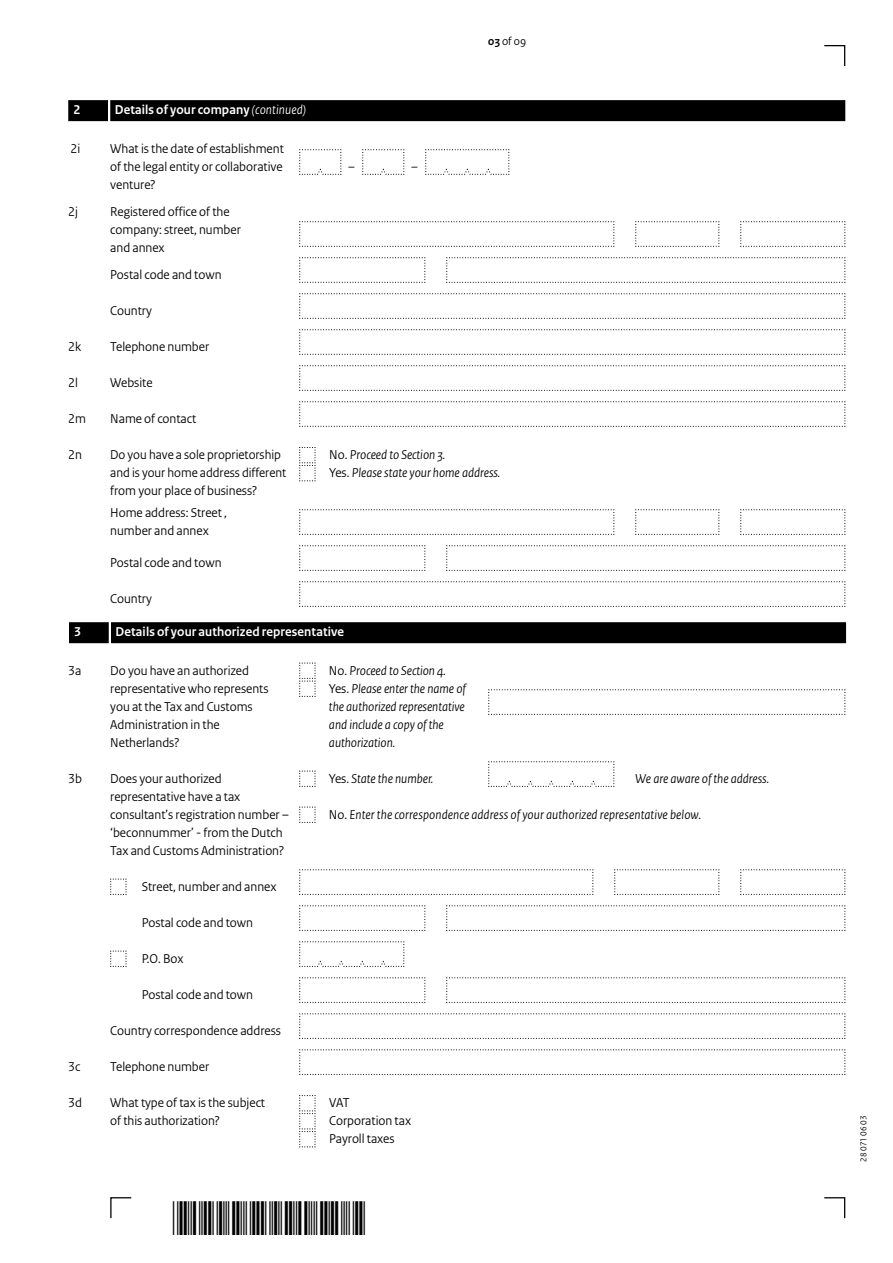
<style>
.page{position:relative;width:893px;height:1263px;background:#fff}
.page>*{position:absolute;margin:0;border:0;box-sizing:border-box;transform-origin:0 0}
.Vraag_Nummer{font:13.5px/18px "Rijksoverheid Sans Heading";color:#000}
.Vraag_geen_inspring{font:italic 13.5px/18px "Rijksoverheid Sans Heading";color:#000}
.Vraag_geen_inspring-2{font:13.5px "Rijksoverheid Sans Heading";color:#000}
.Vraag{font:13.5px "Rijksoverheid Sans Heading";color:#000}
.KOP_D_Nummer{font:700 13.5px "Rijksoverheid Sans Heading";letter-spacing:.01em;color:#fff}
.Vraag_Nummer-2{font:italic 13.5px "Rijksoverheid Sans Heading";letter-spacing:.01em;color:#000}
.Vraag_Nummer_12{font:italic 13.5px "Rijksoverheid Sans Heading";color:#000}
.Vraag_Nummer_12-2{font:13.5px/18px "Rijksoverheid Sans Heading";color:#000}
.Vraag_12{font:13.5px/18px "Rijksoverheid Sans Heading";color:#000}
.t1{font:12px "Rijksoverheid Sans Heading";color:#000}
.t2{font:9px "Rijksoverheid Sans Heading";color:#000}
.s1{font-weight:400;font-style:italic}
.s2{font-weight:700}
.s3{font-style:normal}
</style>
<div class="page">
<svg style="left:824px;top:1197px;width:22px;height:22px"></svg>
<svg style="left:110px;top:1197px;width:22px;height:22px"></svg>
<svg style="left:824px;top:45px;width:22px;height:21px"></svg>
<svg style="left:299px;top:1013px;width:547px;height:26px"></svg>
<svg style="left:299px;top:1049px;width:547px;height:26px"></svg>
<svg style="left:299px;top:1095px;width:17px;height:53px"></svg>
<svg style="left:488px;top:689px;width:358px;height:26px"></svg>
<svg style="left:299px;top:662px;width:17px;height:35px"></svg>
<svg style="left:299px;top:770px;width:17px;height:17px"></svg>
<svg style="left:488px;top:761px;width:127px;height:26px"></svg>
<svg style="left:299px;top:869px;width:295px;height:26px"></svg>
<svg style="left:740px;top:869px;width:106px;height:26px"></svg>
<svg style="left:614px;top:869px;width:106px;height:26px"></svg>
<svg style="left:446px;top:905px;width:400px;height:26px"></svg>
<svg style="left:299px;top:905px;width:127px;height:26px"></svg>
<svg style="left:299px;top:977px;width:127px;height:26px"></svg>
<svg style="left:299px;top:806px;width:17px;height:17px"></svg>
<svg style="left:110px;top:878px;width:17px;height:17px"></svg>
<svg style="left:446px;top:977px;width:400px;height:26px"></svg>
<svg style="left:110px;top:950px;width:17px;height:17px"></svg>
<svg style="left:299px;top:941px;width:106px;height:26px"></svg>
<svg style="left:299px;top:221px;width:316px;height:26px"></svg>
<svg style="left:635px;top:221px;width:85px;height:26px"></svg>
<svg style="left:740px;top:221px;width:106px;height:26px"></svg>
<svg style="left:299px;top:257px;width:127px;height:26px"></svg>
<svg style="left:446px;top:257px;width:400px;height:26px"></svg>
<svg style="left:299px;top:293px;width:547px;height:26px"></svg>
<svg style="left:299px;top:329px;width:547px;height:26px"></svg>
<svg style="left:299px;top:365px;width:547px;height:26px"></svg>
<svg style="left:299px;top:401px;width:547px;height:26px"></svg>
<svg style="left:299px;top:447px;width:17px;height:35px"></svg>
<svg style="left:299px;top:509px;width:316px;height:26px"></svg>
<svg style="left:635px;top:509px;width:85px;height:26px"></svg>
<svg style="left:740px;top:509px;width:106px;height:26px"></svg>
<svg style="left:299px;top:545px;width:127px;height:26px"></svg>
<svg style="left:446px;top:545px;width:400px;height:26px"></svg>
<svg style="left:299px;top:581px;width:547px;height:26px"></svg>
<svg style="left:299px;top:149px;width:43px;height:26px"></svg>
<svg style="left:362px;top:149px;width:43px;height:26px"></svg>
<svg style="left:425px;top:149px;width:85px;height:26px"></svg>
<div style="left:111px;top:622px;width:735px;height:21px;background:#000"></div>
<div style="left:69px;top:622px;width:40px;height:21px;background:#000"></div>
<div style="left:110px;top:100px;width:735px;height:21px;background:#000"></div>
<div style="left:68px;top:100px;width:40px;height:21px;background:#000"></div>
<p class="KOP_D_Nummer" style="left:74px;top:102px;width:8px">2</p>
<p class="KOP_D_Nummer" style="left:115px;top:102px;width:193px">Details of your company <span class="s1">(continued)</span></p>
<p class="Vraag_Nummer" style="left:70px;top:140px;width:11px">2i</p>
<p class="Vraag_Nummer" style="left:110px;top:140px;width:175px;text-align:justify">What is the date of establishment of the legal entity or collaborative venture?</p>
<p class="t1" style="left:488px;top:34px;width:39px"><span class="s2">03</span> of 09</p>
<p class="Vraag_Nummer_12-2" style="left:68px;top:203px;width:11px">2j</p>
<p class="Vraag_Nummer_12-2" style="left:110px;top:203px;width:132px">Registered office of the company: street, number and annex</p>
<p class="Vraag" style="left:110px;top:267px;width:113px">Postal code and town</p>
<p class="Vraag" style="left:110px;top:303px;width:43px">Country</p>
<p class="Vraag_Nummer" style="left:68px;top:338px;width:14px">2k</p>
<p class="Vraag_Nummer" style="left:110px;top:338px;width:101px">Telephone number</p>
<p class="Vraag_Nummer" style="left:68px;top:374px;width:11px">2l</p>
<p class="Vraag_Nummer" style="left:110px;top:374px;width:44px">Website</p>
<p class="Vraag_Nummer" style="left:68px;top:410px;width:19px">2m</p>
<p class="Vraag_Nummer" style="left:110px;top:410px;width:87px">Name of contact</p>
<p class="Vraag_Nummer" style="left:68px;top:446px;width:15px">2n</p>
<p class="Vraag_Nummer" style="left:110px;top:446px;width:177px">Do you have a sole proprietorship and is your home address different from your place of business?</p>
<p class="Vraag_geen_inspring" style="left:329px;top:446px;width:117px"><span class="s3">No.</span> Proceed to Section 3.</p>
<p class="Vraag_geen_inspring" style="left:329px;top:464px;width:173px"><span class="s3">Yes.</span> Please state your home address.</p>
<p class="Vraag_12" style="left:110px;top:504px;width:118px">Home address: Street , number and annex</p>
<p class="Vraag" style="left:110px;top:555px;width:113px">Postal code and town</p>
<p class="Vraag" style="left:110px;top:591px;width:43px">Country</p>
<h2 class="KOP_D_Nummer" style="left:74px;top:624px;width:8px">3</h2>
<h2 class="KOP_D_Nummer" style="left:116px;top:624px;width:230px">Details of your authorized representative</h2>
<p class="Vraag_Nummer" style="left:68px;top:662px;width:15px">3a</p>
<p class="Vraag_Nummer" style="left:110px;top:662px;width:160px">Do you have an authorized representative who represents you at the Tax and Customs<br>Administration in the<br>Netherlands?</p>
<p class="Vraag_Nummer_12" style="left:329px;top:663px;width:118px"><span class="s3">No.</span> Proceed to Section 4.</p>
<p class="Vraag_geen_inspring" style="left:329px;top:680px;width:138px"><span class="s3">Yes.</span> Please enter the name of the authorized representative and include a copy of the authorization.</p>
<p class="Vraag_Nummer" style="left:68px;top:770px;width:15px">3b</p>
<p class="Vraag_Nummer" style="left:110px;top:770px;width:180px">Does your authorized representative have a tax consultant’s registration number – ‘beconnummer’ - from the Dutch<br>Tax and Customs Administration?</p>
<p class="Vraag_Nummer_12" style="left:329px;top:771px;width:106px"><span class="s3">Yes.</span> State the number.</p>
<p class="Vraag_Nummer_12" style="left:635px;top:771px;width:135px">We are aware of the address.</p>
<p class="Vraag_geen_inspring-2" style="left:142px;top:879px;width:136px">Street, number and annex</p>
<p class="Vraag_geen_inspring-2" style="left:142px;top:915px;width:113px">Postal code and town</p>
<p class="Vraag_Nummer" style="left:142px;top:950px;width:43px">P.O. Box</p>
<p class="Vraag_Nummer-2" style="left:329px;top:807px;width:374px"><span class="s3">No.</span> Enter the correspondence address of your authorized representative below.</p>
<p class="Vraag_geen_inspring-2" style="left:142px;top:987px;width:113px">Postal code and town</p>
<p class="Vraag" style="left:110px;top:1023px;width:172px">Country correspondence address</p>
<p class="Vraag_Nummer" style="left:68px;top:1058px;width:14px">3c</p>
<p class="Vraag_Nummer" style="left:110px;top:1058px;width:101px">Telephone number</p>
<p class="Vraag_Nummer" style="left:68px;top:1094px;width:15px">3d</p>
<p class="Vraag_Nummer" style="left:110px;top:1094px;width:156px">What type of tax is the subject of this authorization?</p>
<p class="Vraag_Nummer" style="left:329px;top:1094px;width:22px">VAT</p>
<p class="Vraag_geen_inspring-2" style="left:329px;top:1113px;width:83px">Corporation tax</p>
<p class="Vraag_geen_inspring-2" style="left:329px;top:1131px;width:67px">Payroll taxes</p>
<p class="t2" style="left:858px;top:1161px;width:47px;rotate:-90deg">28 071 06 03</p>
</div>
